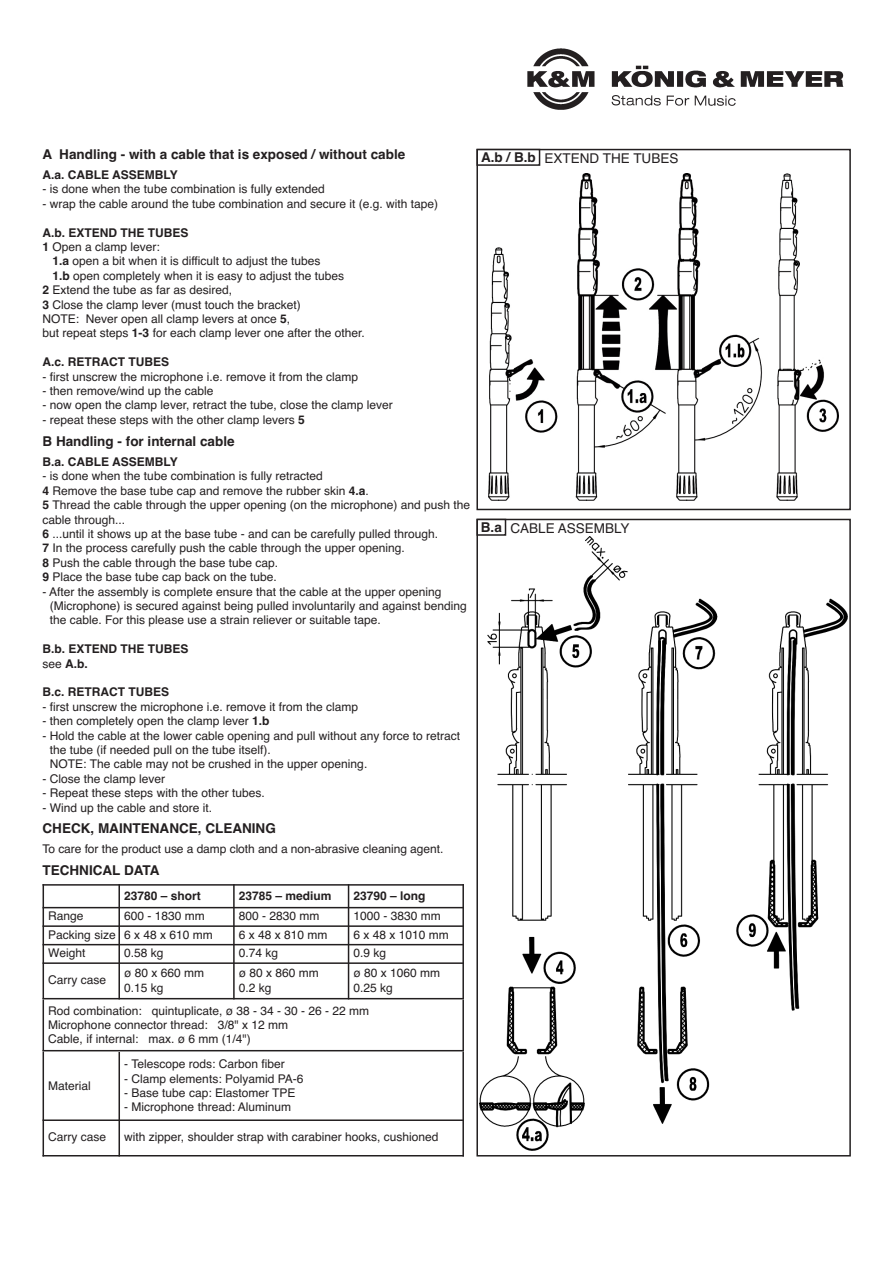
<style>
.page{position:relative;width:893px;height:1263px;background:#fff}
.page>*{position:absolute;margin:0;border:0;box-sizing:border-box;transform-origin:0 0}
.t1{font:700 13.5px "Helvetica";color:#231f20}
.t2{font:13.5px "Helvetica";color:#231f20}
.t3{font:12px/14.4px "Helvetica";color:#231f20}
.t4{font:700 12px/14.4px "Helvetica";color:#231f20}
.s1{font-weight:700}
.s2{font-weight:700;color:#fff}
.s3{color:#fff}
.s4{font-weight:400}
</style>
<div class="page">
<img style="left:480px;top:537px;width:367px;height:613px">
<div style="left:476px;top:519px;width:374px;height:638px;border:2px solid #231f20"></div>
<img style="left:488px;top:174px;width:350px;height:326px">
<div style="left:476px;top:149px;width:374px;height:361px;border:2px solid #231f20"></div>
<hr style="left:43px;top:1050px;width:1px;height:107px;background:#231f20">
<hr style="left:118px;top:1050px;width:2px;height:107px;background:#231f20">
<hr style="left:462px;top:1050px;width:2px;height:107px;background:#231f20">
<hr style="left:43px;top:1119px;width:421px;height:2px;background:#231f20">
<hr style="left:43px;top:1155px;width:421px;height:2px;background:#231f20">
<hr style="left:43px;top:997px;width:1px;height:54px;background:#231f20">
<hr style="left:462px;top:997px;width:2px;height:54px;background:#231f20">
<hr style="left:43px;top:1050px;width:421px;height:1px;background:#231f20">
<hr style="left:43px;top:884px;width:1px;height:115px;background:#231f20">
<hr style="left:118px;top:884px;width:2px;height:115px;background:#231f20">
<hr style="left:233px;top:884px;width:2px;height:115px;background:#231f20">
<hr style="left:348px;top:884px;width:1px;height:115px;background:#231f20">
<hr style="left:462px;top:884px;width:2px;height:115px;background:#231f20">
<hr style="left:43px;top:884px;width:421px;height:2px;background:#231f20">
<hr style="left:43px;top:907px;width:421px;height:1px;background:#231f20">
<hr style="left:43px;top:925px;width:421px;height:2px;background:#231f20">
<hr style="left:43px;top:944px;width:421px;height:1px;background:#231f20">
<hr style="left:43px;top:962px;width:421px;height:2px;background:#231f20">
<hr style="left:43px;top:998px;width:421px;height:1px;background:#231f20">
<img style="left:527px;top:48px;width:317px;height:61px">
<div style="left:476px;top:149px;width:64px;height:17px;border:2px solid #231f20"></div>
<div style="left:476px;top:519px;width:30px;height:17px;border:2px solid #231f20"></div>
<p class="t1" style="left:43px;top:149px;width:364px">A Handling - with a cable that is exposed / without cable</p>
<p class="t4" style="left:43px;top:169px;width:137px">A.a. CABLE ASSEMBLY</p>
<p class="t3" style="left:43px;top:183px;width:284px">- is done when the tube combination is fully extended</p>
<p class="t3" style="left:43px;top:198px;width:397px">- wrap the cable around the tube combination and secure it (e.g. with tape)</p>
<p class="t3" style="left:43px;top:226px;width:324px"><span class="s1">A.b. EXTEND THE TUBES<br>1</span> Open a clamp lever:<br><span class="s2">1</span> <span class="s1">1.a</span> open a bit when it is difficult to adjust the tubes<br><span class="s2">1</span> <span class="s1">1.b</span> open completely when it is easy to adjust the tubes<br><span class="s1">2</span> Extend the tube as far as desired,<br><span class="s1">3</span> Close the clamp lever (must touch the bracket)<br>NOTE: Never open all clamp levers at once <span class="s1">5</span>,<br>but repeat steps <span class="s1">1-3</span> for each clamp lever one after the other.</p>
<p class="t4" style="left:43px;top:356px;width:128px">A.c. RETRACT TUBES</p>
<p class="t3" style="left:43px;top:370px;width:317px">- first unscrew the microphone i.e. remove it from the clamp</p>
<p class="t3" style="left:43px;top:385px;width:172px">- then remove/wind up the cable</p>
<p class="t3" style="left:43px;top:399px;width:352px">- now open the clamp lever, retract the tube, close the clamp lever</p>
<p class="t3" style="left:43px;top:414px;width:264px">- repeat these steps with the other clamp levers <span class="s1">5</span></p>
<p class="t1" style="left:43px;top:436px;width:194px">B Handling - for internal cable</p>
<p class="t4" style="left:43px;top:456px;width:137px">B.a. CABLE ASSEMBLY</p>
<p class="t3" style="left:43px;top:470px;width:429px">- is done when the tube combination is fully retracted<br><span class="s1">4</span> Remove the base tube cap and remove the rubber skin <span class="s1">4.a</span>.<br><span class="s1">5</span> Thread the cable through the upper opening (on the microphone) and push the cable through...<br><span class="s1">6</span> ...until it shows up at the base tube - and can be carefully pulled through.<br><span class="s1">7</span> In the process carefully push the cable through the upper opening.<br><span class="s1">8</span> Push the cable through the base tube cap.<br><span class="s1">9</span> Place the base tube cap back on the tube.</p>
<p class="t3" style="left:43px;top:585px;width:400px">- After the assembly is complete ensure that the cable at the upper opening</p>
<p class="t3" style="left:43px;top:600px;width:426px"><span class="s3">-</span> (Microphone) is secured against being pulled involuntarily and against bending</p>
<p class="t3" style="left:43px;top:614px;width:340px"><span class="s3">-</span> the cable. For this please use a strain reliever or suitable tape.</p>
<p class="t4" style="left:43px;top:643px;width:148px">B.b. EXTEND THE TUBES <span class="s4">see</span> A.b.</p>
<p class="t4" style="left:43px;top:686px;width:128px">B.c. RETRACT TUBES</p>
<p class="t3" style="left:43px;top:701px;width:317px">- first unscrew the microphone i.e. remove it from the clamp</p>
<p class="t3" style="left:43px;top:715px;width:228px">- then completely open the clamp lever <span class="s1">1.b</span></p>
<p class="t3" style="left:43px;top:729px;width:419px">- Hold the cable at the lower cable opening and pull without any force to retract</p>
<p class="t3" style="left:43px;top:744px;width:230px"><span class="s3">-</span> the tube (if needed pull on the tube itself).</p>
<p class="t3" style="left:43px;top:758px;width:326px"><span class="s3">-</span> NOTE: The cable may not be crushed in the upper opening.</p>
<p class="t3" style="left:43px;top:773px;width:124px">- Close the clamp lever</p>
<p class="t3" style="left:43px;top:787px;width:224px">- Repeat these steps with the other tubes.</p>
<p class="t3" style="left:43px;top:801px;width:171px">- Wind up the cable and store it.</p>
<p class="t1" style="left:43px;top:823px;width:235px">CHECK, MAINTENANCE, CLEANING</p>
<p class="t3" style="left:43px;top:843px;width:402px">To care for the product use a damp cloth and a non-abrasive cleaning agent.</p>
<p class="t1" style="left:43px;top:866px;width:119px">TECHNICAL DATA</p>
<p class="t4" style="left:124px;top:890px;width:78px">23780 – short</p>
<p class="t4" style="left:239px;top:890px;width:94px">23785 – medium</p>
<p class="t4" style="left:353px;top:890px;width:74px">23790 – long</p>
<p class="t3" style="left:48px;top:910px;width:37px">Range</p>
<p class="t3" style="left:124px;top:910px;width:82px">600 - 1830 mm</p>
<p class="t3" style="left:239px;top:910px;width:82px">800 - 2830 mm</p>
<p class="t3" style="left:353px;top:910px;width:89px">1000 - 3830 mm</p>
<p class="t3" style="left:48px;top:929px;width:166px">Packing size 6 x 48 x 610 mm</p>
<p class="t3" style="left:239px;top:929px;width:90px">6 x 48 x 810 mm</p>
<p class="t3" style="left:353px;top:929px;width:97px">6 x 48 x 1010 mm</p>
<p class="t3" style="left:48px;top:947px;width:39px">Weight</p>
<p class="t3" style="left:124px;top:947px;width:41px">0.58 kg</p>
<p class="t3" style="left:239px;top:947px;width:41px">0.74 kg</p>
<p class="t3" style="left:353px;top:947px;width:34px">0.9 kg</p>
<p class="t3" style="left:48px;top:974px;width:60px">Carry case</p>
<p class="t3" style="left:124px;top:967px;width:82px">ø 80 x 660 mm<br>0.15 kg</p>
<p class="t3" style="left:239px;top:967px;width:82px">ø 80 x 860 mm<br>0.2 kg</p>
<p class="t3" style="left:353px;top:967px;width:88px">ø 80 x 1060 mm<br>0.25 kg</p>
<p class="t3" style="left:48px;top:1004px;width:322px">Rod combination: quintuplicate, ø 38 - 34 - 30 - 26 - 22 mm<br>Microphone connector thread: 3/8" x 12 mm<br>Cable, if internal: max. ø 6 mm (1/4")</p>
<p class="t3" style="left:48px;top:1080px;width:44px">Material</p>
<p class="t3" style="left:124px;top:1058px;width:162px">- Telescope rods: Carbon fiber</p>
<p class="t3" style="left:124px;top:1072px;width:181px">- Clamp elements: Polyamid PA-6</p>
<p class="t3" style="left:124px;top:1087px;width:173px">- Base tube cap: Elastomer TPE</p>
<p class="t3" style="left:124px;top:1101px;width:168px">- Microphone thread: Aluminum</p>
<p class="t3" style="left:48px;top:1131px;width:60px">Carry case</p>
<p class="t3" style="left:124px;top:1131px;width:316px">with zipper, shoulder strap with carabiner hooks, cushioned</p>
<p class="t2" style="left:481px;top:153px;width:199px"><span class="s1">A.b / B.b</span> EXTEND THE TUBES</p>
<p class="t2" style="left:481px;top:523px;width:150px"><span class="s1">B.a</span> CABLE ASSEMBLY</p>
</div>
